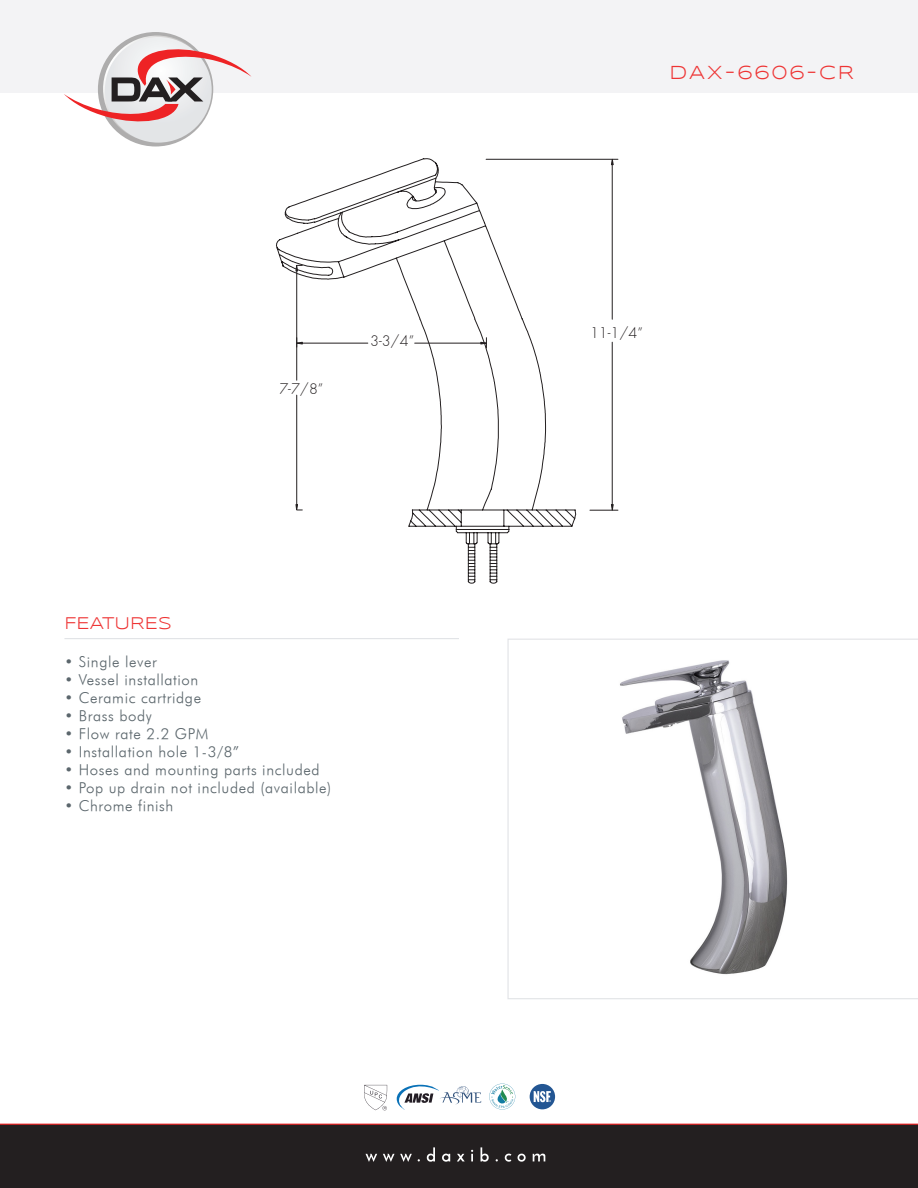
<style>
.page{position:relative;width:918px;height:1188px;background:#fff}
.page>*{position:absolute;margin:0;border:0;box-sizing:border-box;transform-origin:0 0}
.t1{font:19.5px "Syncopate";letter-spacing:.1em;color:#ee3434}
.t2{font:17.55px "Syncopate";color:#ee3434}
.t3{font:italic 15px "Futura";letter-spacing:.04em;color:#5b666c}
.t4{font:300 14.25px "Futura";color:#231f20}
</style>
<div class="page">
<div style="left:0;top:0;width:918px;height:144px;background:#f3f3f5"></div>
<div style="left:0;top:1124px;width:918px;height:64px;background:#231f20"></div>
<hr style="left:0;top:1124px;width:918px;height:1px;background:#ee2325">
<svg style="left:196px;top:1124px;width:526px;height:38px"></svg>
<svg style="left:396px;top:1084px;width:85px;height:26px"></svg>
<svg style="left:530px;top:1084px;width:25px;height:25px"></svg>
<svg style="left:364px;top:1085px;width:23px;height:25px"></svg>
<svg style="left:489px;top:1084px;width:26px;height:26px"></svg>
<div style="left:0;top:93px;width:918px;height:65px;background:#fff"></div>
<svg style="left:64px;top:36px;width:187px;height:107px"></svg>
<hr style="left:64px;top:638px;width:395px;height:1px;background:#e2e4e7">
<svg style="left:507px;top:639px;width:411px;height:360px"></svg>
<img style="left:554px;top:656px;width:322px;height:322px">
<svg style="left:276px;top:158px;width:343px;height:426px"></svg>
<svg style="left:611px;top:504px;width:3px;height:11px"></svg>
<svg style="left:611px;top:158px;width:3px;height:8px"></svg>
<hr style="left:296px;top:271px;width:1px;height:109px;background:#231f20">
<hr style="left:296px;top:395px;width:1px;height:109px;background:#231f20">
<svg style="left:295px;top:260px;width:7px;height:12px"></svg>
<svg style="left:295px;top:504px;width:7px;height:11px"></svg>
<hr style="left:415px;top:343px;width:66px;height:1px;background:#231f20">
<hr style="left:302px;top:343px;width:66px;height:1px;background:#231f20">
<svg style="left:480px;top:338px;width:11px;height:10px"></svg>
<svg style="left:292px;top:338px;width:11px;height:9px"></svg>
<p class="t4" style="left:279px;top:380px;width:46px">7-7/8”</p>
<p class="t4" style="left:370px;top:332px;width:46px">3-3/4”</p>
<p class="t2" style="left:64px;top:613px;width:109px">FEATURES</p>
<p class="t3" style="left:64px;top:653px;width:94px">• Single lever</p>
<p class="t3" style="left:64px;top:671px;width:135px">• Vessel installation</p>
<p class="t3" style="left:64px;top:689px;width:138px">• Ceramic cartridge</p>
<p class="t3" style="left:64px;top:707px;width:89px">• Brass body</p>
<p class="t3" style="left:64px;top:725px;width:145px">• Flow rate 2.2 GPM</p>
<p class="t3" style="left:64px;top:743px;width:176px">• Installation hole 1-3/8”</p>
<p class="t3" style="left:64px;top:761px;width:257px">• Hoses and mounting parts included</p>
<p class="t3" style="left:64px;top:779px;width:268px">• Pop up drain not included (available)</p>
<p class="t3" style="left:64px;top:797px;width:110px">• Chrome finish</p>
<p class="t1" style="left:669px;top:61px;width:186px">DAX-6606-CR</p>
<p class="t4" style="left:590px;top:324px;width:54px">11-1/4”</p>
</div>
